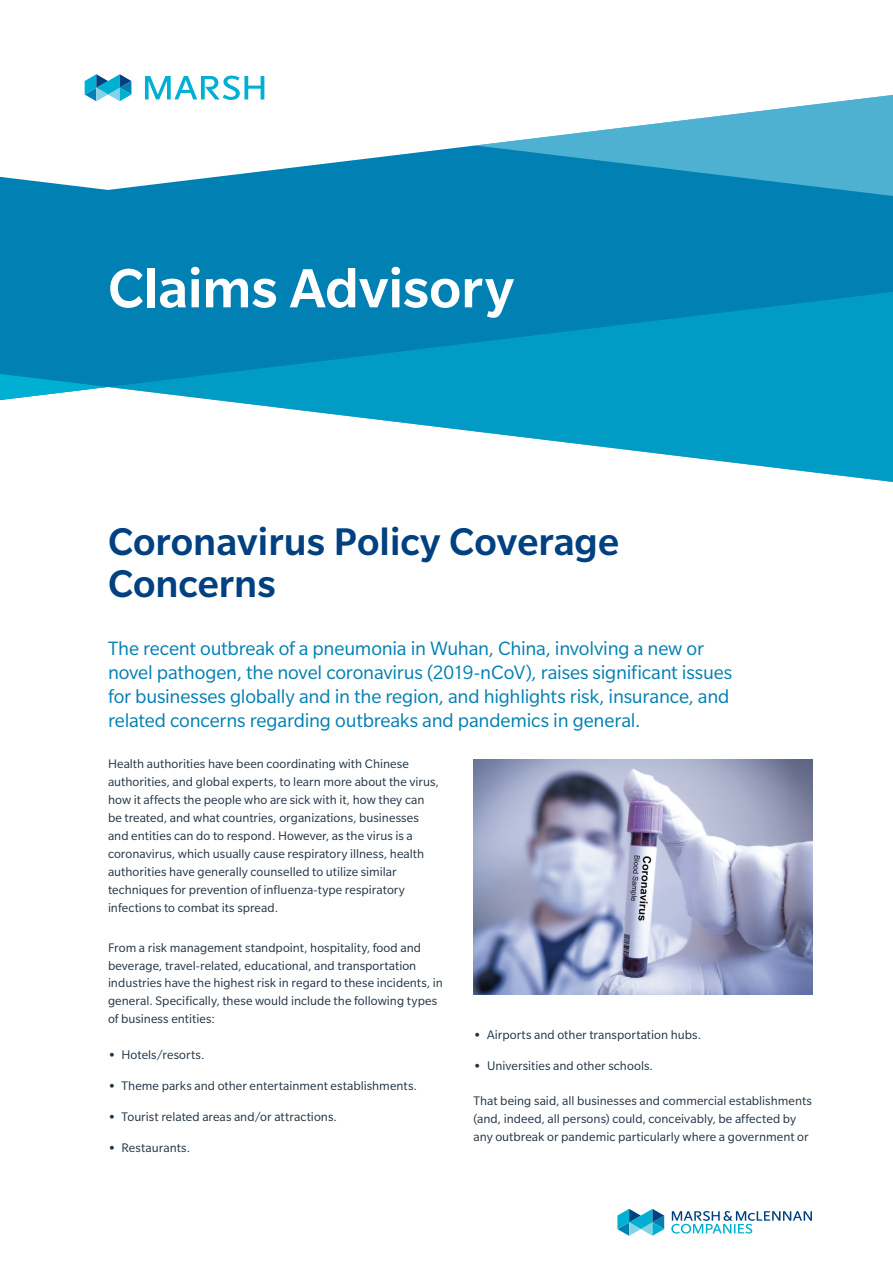
<style>
.page{position:relative;width:893px;height:1263px;background:#fff}
.page>*{position:absolute;margin:0;border:0;box-sizing:border-box;transform-origin:0 0}
.t1{font:500 60px "Slate Pro";letter-spacing:-.005em;color:#fff}
.t2{font:500 42px/42px "Slate Pro";color:#014181}
.t3{font:21px/24px "Slate Pro";letter-spacing:-.01em;color:#0080b3}
.t4{font:13.5px/18px "Slate Pro";letter-spacing:.005em;color:#213242}
.s1{font-weight:700}
</style>
<div class="page">
<div style="left:0;top:190px;width:893px;height:181px;background:#0080b3"></div>
<svg style="left:0;top:75px;width:475px;height:115px"></svg>
<svg style="left:0;top:371px;width:108px;height:29px"></svg>
<svg style="left:475px;top:95px;width:418px;height:104px"></svg>
<svg style="left:108px;top:289px;width:785px;height:193px;fill:#009cc6"></svg>
<svg style="left:85px;top:74px;width:46px;height:27px"></svg>
<svg style="left:145px;top:76px;width:119px;height:24px"></svg>
<svg style="left:671px;top:1211px;width:141px;height:22px"></svg>
<svg style="left:617px;top:1209px;width:47px;height:27px"></svg>
<img style="left:474px;top:759px;width:338px;height:236px">
<h1 class="t1" style="left:108px;top:256px;width:408px">Claims Advisory</h1>
<h2 class="t2" style="left:108px;top:520px;width:512px">Coronavirus Policy Coverage<br>Concerns</h2>
<p class="t3" style="left:108px;top:636px;width:626px">The recent outbreak of a pneumonia in Wuhan, China, involving a new or novel pathogen, the novel coronavirus (2019-nCoV), raises significant issues for businesses globally and in the region, and highlights risk, insurance, and related concerns regarding outbreaks and pandemics in general.</p>
<p class="t4" style="left:108px;top:754px;width:333px">Health authorities have been coordinating with Chinese authorities, and global experts, to learn more about the virus, how it affects the people who are sick with it, how they can be treated, and what countries, organizations, businesses and entities can do to respond. However, as the virus is a coronavirus, which usually cause respiratory illness, health authorities have generally counselled to utilize similar techniques for prevention of influenza-type respiratory infections to combat its spread.</p>
<p class="t4" style="left:108px;top:938px;width:336px">From a risk management standpoint, hospitality, food and beverage, travel-related, educational, and transportation industries have the highest risk in regard to these incidents, in general. Specifically, these would include the following types of business entities:</p>
<p class="t4" style="left:108px;top:1045px;width:98px"><span class="s1">•</span> Hotels/resorts.</p>
<p class="t4" style="left:108px;top:1076px;width:310px"><span class="s1">•</span> Theme parks and other entertainment establishments.</p>
<p class="t4" style="left:108px;top:1107px;width:230px"><span class="s1">•</span> Tourist related areas and/or attractions.</p>
<p class="t4" style="left:108px;top:1138px;width:84px"><span class="s1">•</span> Restaurants.</p>
<p class="t4" style="left:473px;top:1025px;width:229px"><span class="s1">•</span> Airports and other transportation hubs.</p>
<p class="t4" style="left:473px;top:1056px;width:181px"><span class="s1">•</span> Universities and other schools.</p>
<p class="t4" style="left:473px;top:1091px;width:340px">That being said, all businesses and commercial establishments (and, indeed, all persons) could, conceivably, be affected by any outbreak or pandemic particularly where a government or</p>
</div>
